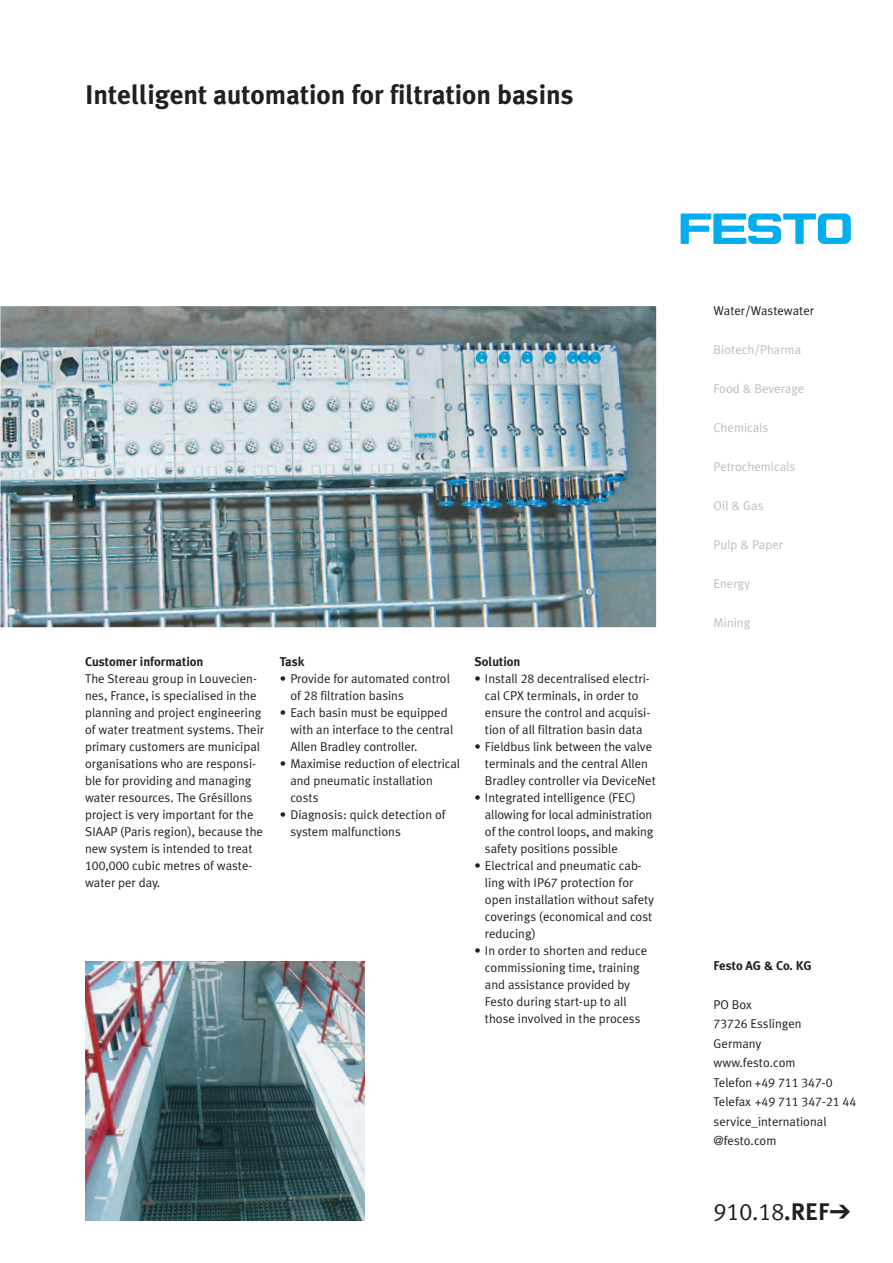
<style>
.page{position:relative;width:893px;height:1263px;background:#fff}
.page>*{position:absolute;margin:0;border:0;box-sizing:border-box;transform-origin:0 0}
.t1{font:700 27px "Meta Plus LF";color:#231f20}
.t2{font:24px "Meta Plus LF";color:#231f20}
.t3{font:12.75px/17px "Meta Plus LF";color:#231f20}
.t4{font:12.75px "Meta Plus LF";color:#bcbdc0}
.t5{font:700 12.75px "Meta Plus LF";color:#231f20}
.s1{font-weight:700}
</style>
<div class="page">
<svg style="left:680px;top:214px;width:170px;height:30px"></svg>
<img style="left:0;top:306px;width:656px;height:321px">
<img style="left:85px;top:961px;width:279px;height:259px">
<h1 class="t1" style="left:85px;top:85px;width:490px">Intelligent automation for filtration basins</h1>
<p class="t5" style="left:85px;top:657px;width:120px">Customer information</p>
<p class="t3" style="left:85px;top:671px;width:180px">The Stereau group in Louvecien&shy;nes, France, is specialised in the planning and project engineering of water treatment systems. Their primary customers are municipal organisations who are responsi&shy;ble for providing and managing water resources. The Grésillons project is very important for the<br>SIAAP (Paris region), because the new system is intended to treat<br>100,000 cubic metres of waste&shy;water per day.</p>
<p class="t5" style="left:280px;top:657px;width:26px">Task</p>
<p class="t3" style="left:290px;top:671px;width:161px;text-indent:-11px">• Provide for automated control of 28 filtration basins</p>
<p class="t3" style="left:290px;top:705px;width:164px;text-indent:-11px">• Each basin must be equipped with an interface to the central<br>Allen Bradley controller.</p>
<p class="t3" style="left:290px;top:756px;width:171px;text-indent:-11px">• Maximise reduction of electrical and pneumatic installation costs</p>
<p class="t3" style="left:290px;top:807px;width:157px;text-indent:-11px">• Diagnosis: quick detection of system malfunctions</p>
<p class="t5" style="left:474px;top:657px;width:48px">Solution</p>
<p class="t3" style="left:485px;top:671px;width:167px;text-indent:-11px">• Install 28 decentralised electri&shy;cal CPX terminals, in order to ensure the control and acquisi&shy;tion of all filtration basin data</p>
<p class="t3" style="left:485px;top:739px;width:172px;text-indent:-11px">• Fieldbus link between the valve terminals and the central Allen<br>Bradley controller via DeviceNet</p>
<p class="t3" style="left:485px;top:790px;width:170px;text-indent:-11px">• Integrated intelligence (FEC) allowing for local administration of the control loops, and making safety positions possible</p>
<p class="t3" style="left:485px;top:858px;width:171px;text-indent:-11px">• Electrical and pneumatic cab&shy;ling with IP67 protection for open installation without safety coverings (economical and cost reducing)</p>
<p class="t3" style="left:485px;top:943px;width:164px;text-indent:-11px">• In order to shorten and reduce commissioning time, training and assistance provided by<br>Festo during start-up to all those involved in the process</p>
<p class="t3" style="left:713px;top:304px;width:102px">Water/Wastewater</p>
<p class="t4" style="left:713px;top:345px;width:89px">Biotech/Pharma</p>
<p class="t4" style="left:713px;top:384px;width:92px">Food &amp; Beverage</p>
<p class="t4" style="left:713px;top:423px;width:56px">Chemicals</p>
<p class="t4" style="left:713px;top:462px;width:83px">Petrochemicals</p>
<p class="t4" style="left:713px;top:501px;width:51px">Oil &amp; Gas</p>
<p class="t4" style="left:713px;top:540px;width:71px">Pulp &amp; Paper</p>
<p class="t4" style="left:713px;top:579px;width:38px">Energy</p>
<p class="t4" style="left:713px;top:618px;width:38px">Mining</p>
<p class="t5" style="left:713px;top:961px;width:99px">Festo AG &amp; Co. KG</p>
<p class="t3" style="left:713px;top:996px;width:144px;line-height:19.5px">PO Box<br>73726 Esslingen<br>Germany<br>www.festo.com<br>Telefon +49 711 347-0<br>Telefax +49 711 347-21 44 service_international @festo.com</p>
<h2 class="t2" style="left:713px;top:1203px;width:139px">910.18<span class="s1">.REF</span>➔</h2>
</div>
